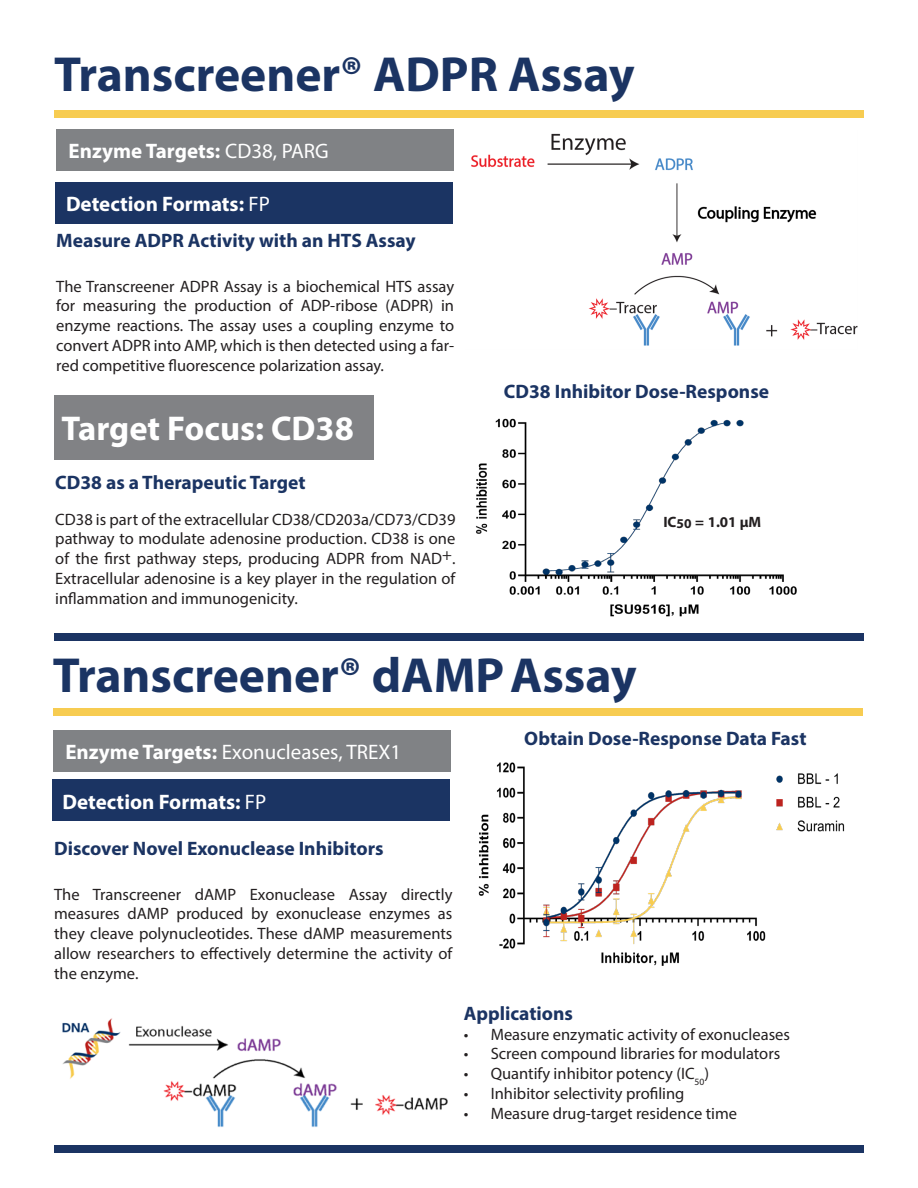
<style>
.page{position:relative;width:918px;height:1188px;background:#fff}
.page>*{position:absolute;margin:0;border:0;box-sizing:border-box;transform-origin:0 0}
.t1{font:700 49.5px "Myriad Pro";color:#1b3463}
.t2{font:700 34.5px "Myriad Pro";color:#fff}
.t3{font:700 21px "Myriad Pro";color:#fff}
.t4{font:21px "Myriad Pro";color:#fff}
.t5{font:700 19.5px "Myriad Pro";color:#1b3463}
.t6{font:16.5px/19.8px "Myriad Pro";color:#231f20;text-align:justify}
.t7{font:700 15px "Myriad Pro";color:#231f20}
.s1{font-weight:400}
.s2{font-weight:700}
</style>
<div class="page">
<div style="left:54px;top:110px;width:810px;height:8px;background:#f7cc51"></div>
<div style="left:57px;top:129px;width:397px;height:42px;background:#808285"></div>
<div style="left:56px;top:182px;width:397px;height:42px;background:#1b3463"></div>
<img style="left:471px;top:133px;width:387px;height:213px">
<div style="left:54px;top:395px;width:320px;height:65px;background:#818285"></div>
<img style="left:476px;top:418px;width:321px;height:199px">
<div style="left:54px;top:634px;width:810px;height:7px;background:#1b3463"></div>
<div style="left:54px;top:1146px;width:810px;height:7px;background:#1b3463"></div>
<div style="left:53px;top:708px;width:810px;height:7px;background:#f7cc51"></div>
<div style="left:53px;top:730px;width:398px;height:42px;background:#808285"></div>
<div style="left:52px;top:779px;width:397px;height:42px;background:#1b3463"></div>
<img style="left:478px;top:762px;width:367px;height:204px">
<img style="left:62px;top:1018px;width:386px;height:109px">
<p class="t1" style="left:54px;top:42px;width:582px">Transcreener® ADPR Assay</p>
<p class="t3" style="left:69px;top:138px;width:262px">Enzyme Targets: <span class="s1">CD38, PARG</span></p>
<p class="t3" style="left:66px;top:190px;width:205px">Detection Formats: <span class="s1">FP</span></p>
<p class="t5" style="left:56px;top:227px;width:361px">Measure ADPR Activity with an HTS Assay</p>
<p class="t6" style="left:56px;top:276px;width:399px">The Transcreener ADPR Assay is a biochemical HTS assay for measuring the production of ADP-ribose (ADPR) in enzyme reactions. The assay uses a coupling enzyme to convert ADPR into AMP, which is then detected using a far&shy;red competitive fluorescence polarization assay.</p>
<p class="t2" style="left:62px;top:406px;width:294px">Target Focus: CD38</p>
<p class="t5" style="left:55px;top:469px;width:252px">CD38 as a Therapeutic Target</p>
<p class="t6" style="left:55px;top:509px;width:402px">CD38 is part of the extracellular CD38/CD203a/CD73/CD39 pathway to modulate adenosine production. CD38 is one of the first pathway steps, producing ADPR from NAD+.<br>Extracellular adenosine is a key player in the regulation of inflammation and immunogenicity.</p>
<p class="t5" style="left:504px;top:378px;width:267px">CD38 Inhibitor Dose-Response</p>
<p class="t7" style="left:663px;top:512px;width:99px">IC<sub>50</sub> = 1.01 μM</p>
<p class="t1" style="left:53px;top:643px;width:586px">Transcreener® dAMPAssay</p>
<p class="t4" style="left:65px;top:739px;width:337px"><span class="s2">Enzyme Targets:</span> Exonucleases, TREX1</p>
<p class="t3" style="left:62px;top:788px;width:205px">Detection Formats: <span class="s1">FP</span></p>
<p class="t5" style="left:54px;top:835px;width:331px">Discover Novel Exonuclease Inhibitors</p>
<p class="t6" style="left:54px;top:884px;width:400px">The Transcreener dAMP Exonuclease Assay directly measures dAMP produced by exonuclease enzymes as they cleave polynucleotides. These dAMP measurements allow researchers to effectively determine the activity of the enzyme.</p>
<p class="t5" style="left:524px;top:726px;width:284px">Obtain Dose-Response Data Fast</p>
<p class="t5" style="left:464px;top:1001px;width:111px">Applications</p>
<p class="t6" style="left:464px;top:1024px;width:328px">• Measure enzymatic activity of exonucleases</p>
<p class="t6" style="left:464px;top:1044px;width:318px">• Screen compound libraries for modulators</p>
<p class="t6" style="left:464px;top:1064px;width:247px">• Quantify inhibitor potency (IC<sub>50</sub>)</p>
<p class="t6" style="left:464px;top:1083px;width:222px">• Inhibitor selectivity profiling</p>
<p class="t6" style="left:464px;top:1103px;width:275px">• Measure drug-target residence time</p>
</div>
